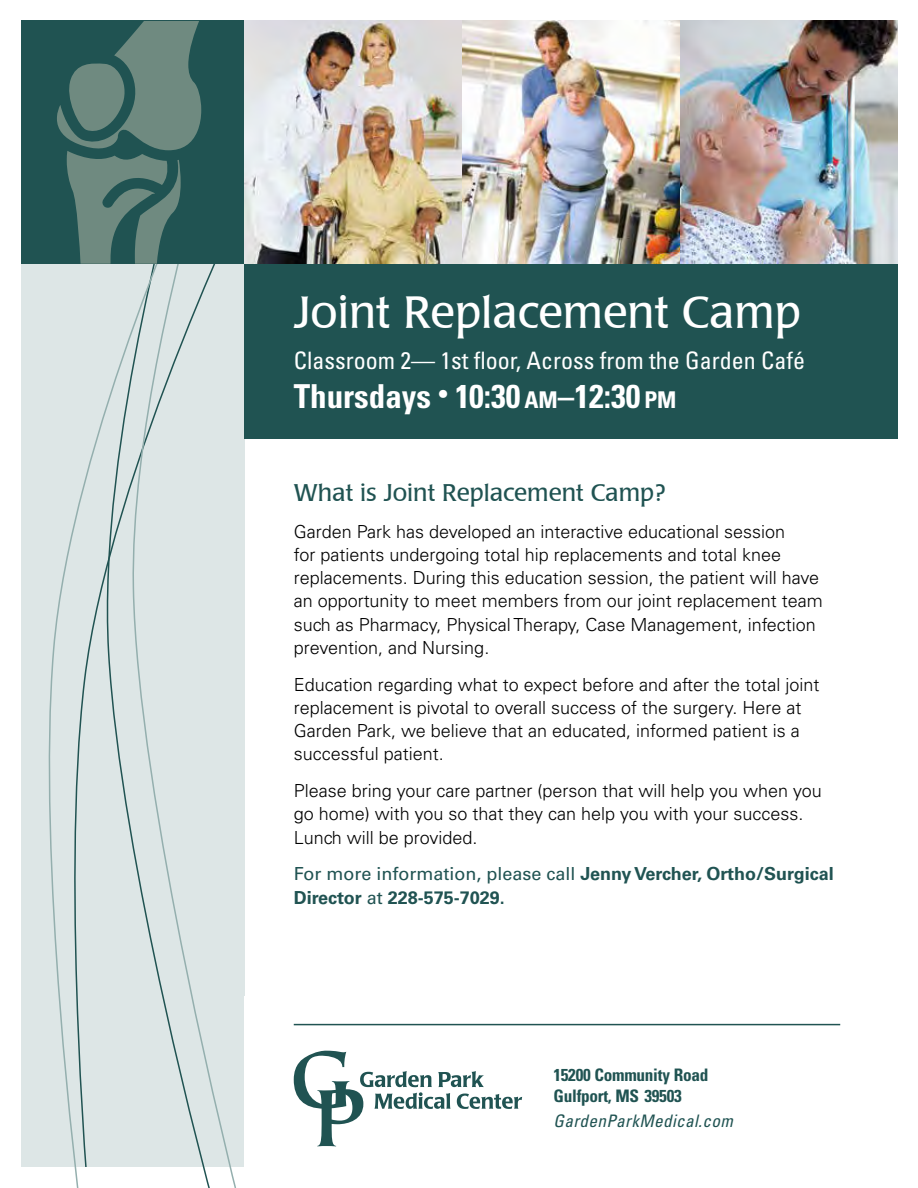
<style>
.page{position:relative;width:918px;height:1188px;background:#fff}
.page>*{position:absolute;margin:0;border:0;box-sizing:border-box;transform-origin:0 0}
.t1{font:45px "Poppl Laudatio";color:#fff}
.t2{font:700 condensed 33px "Univers LT Std";color:#fff}
.t3{font:condensed 24px "Univers LT Std";color:#fff}
.t4{font:24px "Poppl Laudatio";color:#205352}
.t5{font:300 18px/23.2px "Univers LT Std";color:#000}
.t6{font:700 18px/23.2px "Univers LT Std";color:#205352}
.t7{font:700 condensed 17.25px/20.2px "Univers LT Std";letter-spacing:-.015em;color:#205352}
.t8{font:italic condensed 17.25px "Univers LT Std";letter-spacing:.02em;color:#205352}
.s1{font-size:23.1px}
.s2{font-weight:400}
</style>
<div class="page">
<hr style="left:294px;top:1024px;width:546px;height:1px;background:#205352">
<div style="left:21px;top:264px;width:224px;height:903px;background:#dde6e6"></div>
<svg style="left:48px;top:332px;width:83px;height:856px"></svg>
<svg style="left:131px;top:264px;width:105px;height:924px"></svg>
<div style="left:245px;top:264px;width:653px;height:175px;background:#205352"></div>
<div style="left:21px;top:20px;width:224px;height:244px;background:#205352"></div>
<svg style="left:57px;top:21px;width:144px;height:243px"></svg>
<img style="left:245px;top:20px;width:217px;height:244px">
<img style="left:462px;top:20px;width:218px;height:244px">
<img style="left:680px;top:20px;width:218px;height:244px">
<svg style="left:294px;top:1051px;width:228px;height:95px"></svg>
<p class="t1" style="left:294px;top:287px;width:509px">Joint Replacement Camp</p>
<p class="t3" style="left:294px;top:345px;width:513px">Classroom 2— 1st foor, Across from the Garden Café</p>
<p class="t2" style="left:294px;top:376px;width:384px">Thursdays <sup>•</sup> 10:30 <span class="s1">AM</span>–12:30 <span class="s1">PM</span></p>
<h2 class="t4" style="left:294px;top:479px;width:373px">What is Joint Replacement Camp?</h2>
<p class="t5" style="left:294px;top:520px;width:531px">Garden Park has developed an interactive educational session<br>for patients undergoing total hip replacements and total knee replacements. During this education session, the patient will have an opportunity to meet members from our joint replacement team such as Pharmacy, Physical Therapy, Case Management, infection prevention, and Nursing.</p>
<p class="t5" style="left:294px;top:673px;width:527px">Education regarding what to expect before and after the total joint replacement is pivotal to overall success of the surgery. Here at Garden Park, we believe that an educated, informed patient is a successful patient.</p>
<p class="t5" style="left:294px;top:779px;width:530px">Please bring your care partner (person that will help you when you go home) with you so that they can help you with your success.<br>Lunch will be provided.</p>
<p class="t6" style="left:294px;top:863px;width:542px"><span class="s2">For more information, please call</span> Jenny Vercher, Ortho/Surgical<br>Director <span class="s2">at</span> 228-575-7029.</p>
<p class="t7" style="left:554px;top:1065px;width:156px">15200 Community Road<br>Gulfport, MS 39503</p>
<p class="t8" style="left:554px;top:1110px;width:181px">GardenParkMedical.com</p>
</div>
